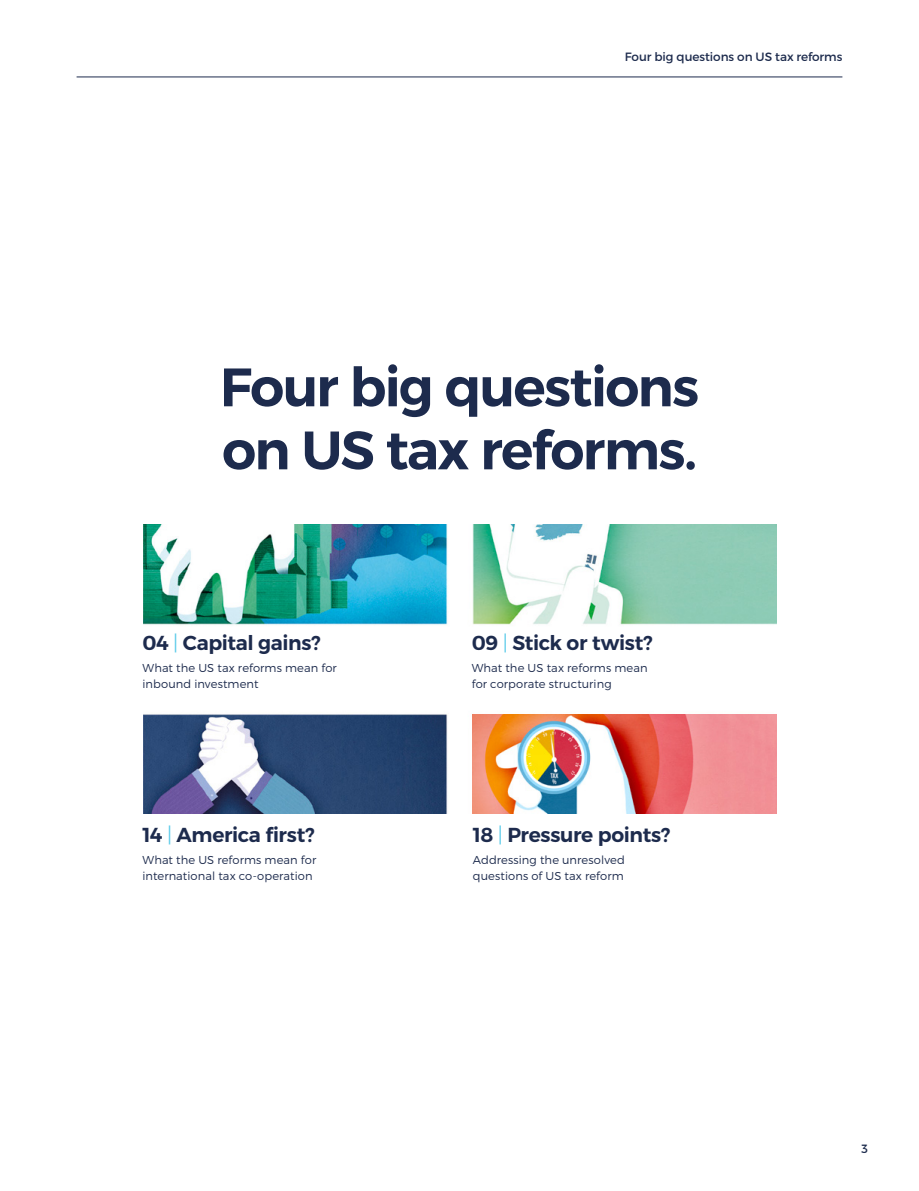
<style>
.page{position:relative;width:919px;height:1191px;background:#fff}
.page>*{position:absolute;margin:0;border:0;box-sizing:border-box;transform-origin:0 0}
.t1{font:600 54px/63px "Montserrat";letter-spacing:-.035em;color:#1d2b4d}
.t2{font:600 20.25px "Montserrat";letter-spacing:-.02em;color:#1d2b4d}
.t3{font:12px "Montserrat";letter-spacing:-.005em;color:#1d2b4d}
.t4{font:300 11.55px/15.6px "Montserrat";letter-spacing:.01em;color:#1d2b4d}
.s1{font-weight:300;color:#57c9e8}
</style>
<div class="page">
<img style="left:143px;top:524px;width:633px;height:289px">
<img style="left:473px;top:714px;width:303px;height:99px">
<hr style="left:77px;top:77px;width:765px;height:1px;background:#1d2b4d">
<p class="t3" style="left:624px;top:50px;width:219px">Four big questions on US tax reforms</p>
<h1 class="t1" style="left:220px;top:356px;width:481px">Four big questions on US tax reforms.</h1>
<h2 class="t2" style="left:142px;top:630px;width:180px">04 <span class="s1">|</span> Capital gains?</h2>
<p class="t4" style="left:142px;top:660px;width:196px">What the US tax reforms mean for inbound investment</p>
<h2 class="t2" style="left:142px;top:822px;width:174px">14 <span class="s1">|</span> America first?</h2>
<p class="t4" style="left:142px;top:852px;width:175px">What the US reforms mean for international tax co-operation</p>
<h2 class="t2" style="left:472px;top:630px;width:182px">09 <span class="s1">|</span> Stick or twist?</h2>
<p class="t4" style="left:472px;top:660px;width:177px">What the US tax reforms mean for corporate structuring</p>
<h2 class="t2" style="left:473px;top:822px;width:199px">18 <span class="s1">|</span> Pressure points?</h2>
<p class="t4" style="left:473px;top:852px;width:153px">Addressing the unresolved questions of US tax reform</p>
<p class="t3" style="left:861px;top:1141px;width:8px">3</p>
</div>
